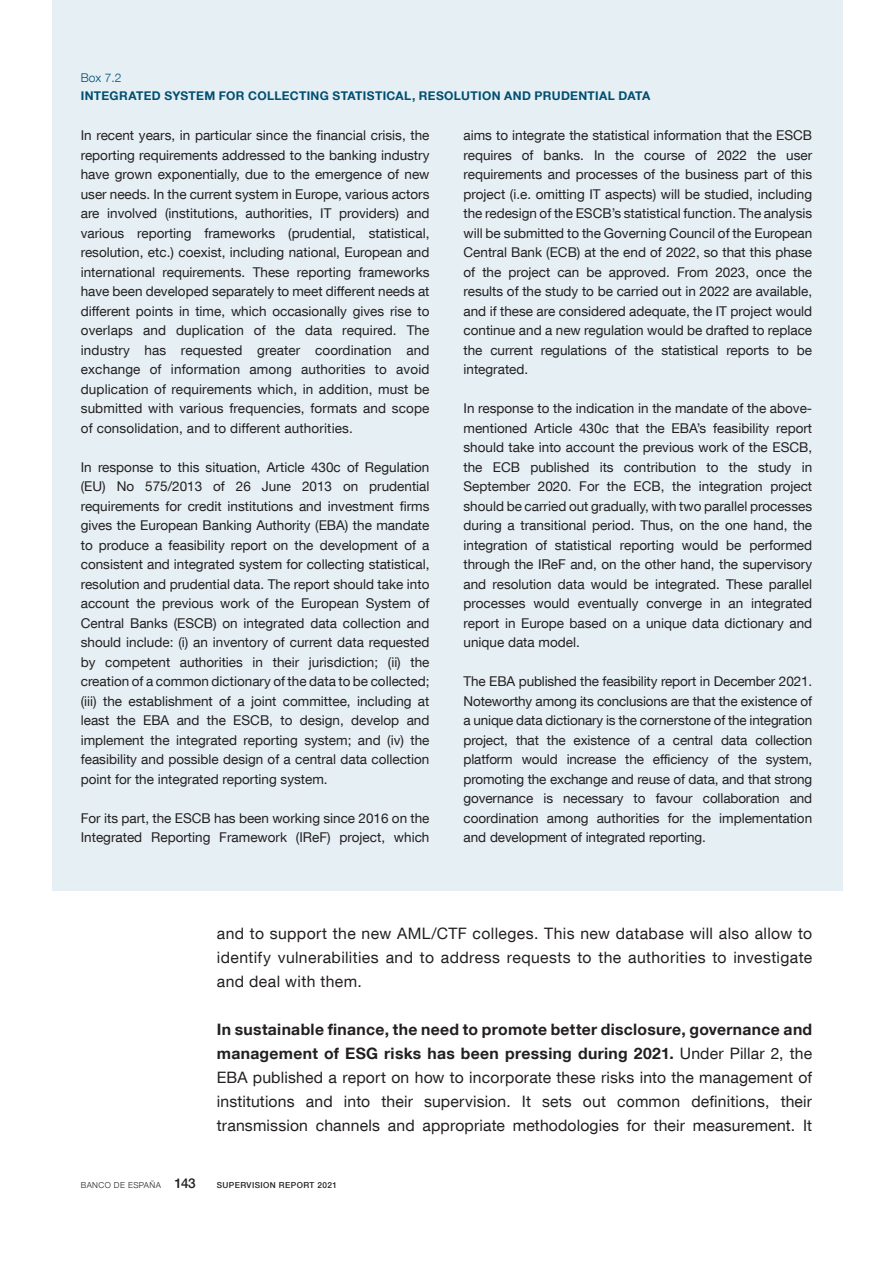
<style>
.page{position:relative;width:893px;height:1263px;background:#fff}
.page>*{position:absolute;margin:0;border:0;box-sizing:border-box;transform-origin:0 0}
.Texto_capítulo{font:15.75px/24px "Bd E Neue Helvetica";letter-spacing:.015em;color:#231f20;text-align:justify}
.Recuadro_texto{font:13.5px/19.5px "Bd E Neue Helvetica";color:#231f20;text-align:justify}
.Recuadro_título{font:700 12px "Bd E Neue Helvetica";letter-spacing:.025em;color:#004e71}
.Recuadro_número{font:300 12px "Bd E Neue Helvetica";color:#004e71}
.t1{font:500 8.25px "Bd E Neue Helvetica";letter-spacing:.05em;color:#231f20}
.t2{font:300 8.25px "Bd E Neue Helvetica";letter-spacing:.05em;color:#231f20}
.s1{font-weight:700}
.s2{font-weight:500;font-size:13.5px}
</style>
<div class="page">
<div style="left:52px;top:0;width:791px;height:891px;background:#e5eff4"></div>
<p class="Recuadro_número" style="left:81px;top:70px;width:42px">Box 7.2</p>
<h4 class="Recuadro_título" style="left:81px;top:88px;width:571px">INTEGRATED SYSTEM FOR COLLECTING STATISTICAL, RESOLUTION AND PRUDENTIAL DATA</h4>
<p class="Recuadro_texto" style="left:81px;top:125px;width:350px">In recent years, in particular since the financial crisis, the reporting requirements addressed to the banking industry have grown exponentially, due to the emergence of new user needs. In the current system in Europe, various actors are involved (institutions, authorities, IT providers) and various reporting frameworks (prudential, statistical, resolution, etc.) coexist, including national, European and international requirements. These reporting frameworks have been developed separately to meet different needs at different points in time, which occasionally gives rise to overlaps and duplication of the data required. The industry has requested greater coordination and exchange of information among authorities to avoid duplication of requirements which, in addition, must be submitted with various frequencies, formats and scope of consolidation, and to different authorities.</p>
<p class="Recuadro_texto" style="left:81px;top:457px;width:350px">In response to this situation, Article 430c of Regulation (EU) No 575/2013 of 26 June 2013 on prudential requirements for credit institutions and investment firms gives the European Banking Authority (EBA) the mandate to produce a feasibility report on the development of a consistent and integrated system for collecting statistical, resolution and prudential data. The report should take into account the previous work of the European System of Central Banks (ESCB) on integrated data collection and should include: (i) an inventory of current data requested by competent authorities in their jurisdiction; (ii) the creation of a common dictionary of the data to be collected; (iii) the establishment of a joint committee, including at least the EBA and the ESCB, to design, develop and implement the integrated reporting system; and (iv) the feasibility and possible design of a central data collection point for the integrated reporting system.</p>
<p class="Recuadro_texto" style="left:81px;top:808px;width:350px">For its part, the ESCB has been working since 2016 on the<br>Integrated Reporting Framework (IReF) project, which</p>
<p class="Recuadro_texto" style="left:463px;top:125px;width:350px">aims to integrate the statistical information that the ESCB requires of banks. In the course of 2022 the user requirements and processes of the business part of this project (i.e. omitting IT aspects) will be studied, including the redesign of the ESCB’s statistical function. The analysis will be submitted to the Governing Council of the European Central Bank (ECB) at the end of 2022, so that this phase of the project can be approved. From 2023, once the results of the study to be carried out in 2022 are available, and if these are considered adequate, the IT project would continue and a new regulation would be drafted to replace the current regulations of the statistical reports to be integrated.</p>
<p class="Recuadro_texto" style="left:463px;top:398px;width:350px">In response to the indication in the mandate of the above&shy;mentioned Article 430c that the EBA’s feasibility report should take into account the previous work of the ESCB, the ECB published its contribution to the study in September 2020. For the ECB, the integration project should be carried out gradually, with two parallel processes during a transitional period. Thus, on the one hand, the integration of statistical reporting would be performed through the IReF and, on the other hand, the supervisory and resolution data would be integrated. These parallel processes would eventually converge in an integrated report in Europe based on a unique data dictionary and unique data model.</p>
<p class="Recuadro_texto" style="left:463px;top:671px;width:350px">The EBA published the feasibility report in December 2021.<br>Noteworthy among its conclusions are that the existence of a unique data dictionary is the cornerstone of the integration project, that the existence of a central data collection platform would increase the efficiency of the system, promoting the exchange and reuse of data, and that strong governance is necessary to favour collaboration and coordination among authorities for the implementation and development of integrated reporting.</p>
<p class="Texto_capítulo" style="left:217px;top:921px;width:597px">and to support the new AML/CTF colleges. This new database will also allow to identify vulnerabilities and to address requests to the authorities to investigate and deal with them.</p>
<p class="Texto_capítulo" style="left:217px;top:1017px;width:597px"><span class="s1">In sustainable finance, the need to promote better disclosure, governance and management of ESG risks has been pressing during 2021.</span> Under Pillar 2, the EBA published a report on how to incorporate these risks into the management of institutions and into their supervision. It sets out common definitions, their transmission channels and appropriate methodologies for their measurement. It</p>
<p class="t2" style="left:81px;top:1180px;width:116px">BANCO DE ESPAÑA <span class="s2">143</span></p>
<p class="t1" style="left:217px;top:1180px;width:122px">SUPERVISION REPORT 2021</p>
</div>
